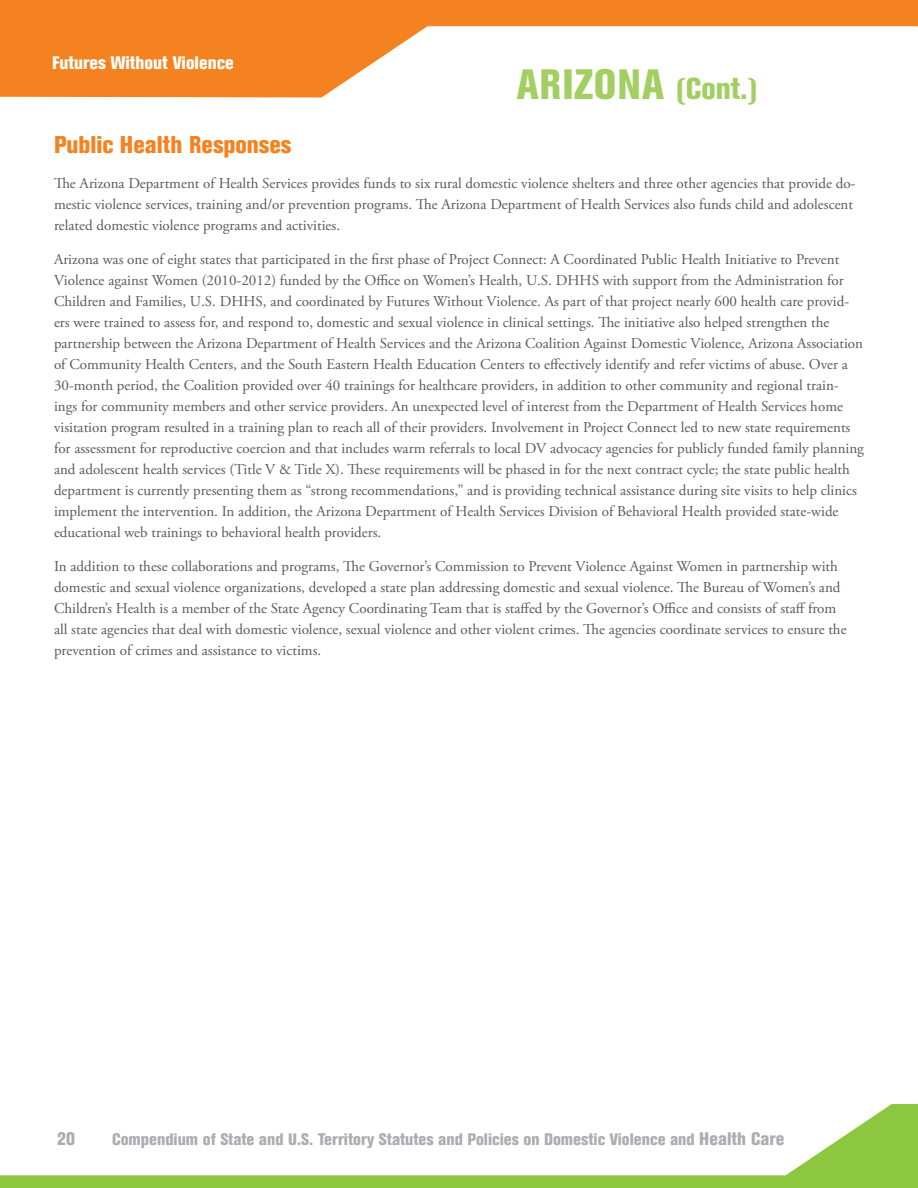
<style>
.page{position:relative;width:918px;height:1188px;background:#fff}
.page>*{position:absolute;margin:0;border:0;box-sizing:border-box;transform-origin:0 0}
.t1{font:800 condensed 42px "Akzidenz Grotesk BE";letter-spacing:.02em;color:#a3cf62}
.t2{font:800 condensed 24px "Akzidenz Grotesk BE";color:#f58220}
.t3{font:800 condensed 18px "Akzidenz Grotesk BE";color:#fff}
.t4{font:800 condensed 18px "Akzidenz Grotesk BE";color:#abadb0}
.t5{font:800 condensed 16.5px "Akzidenz Grotesk BE";color:#abadb0}
.t6{font:15px/21px "Adobe Garamond Pro";color:#58595b}
.s1{font-size:30px}
.s2{font-size:18px}
</style>
<div class="page">
<svg style="left:0;top:0;width:918px;height:98px;fill:#f58220"></svg>
<svg style="left:0;top:1104px;width:917px;height:84px"></svg>
<hr style="left:917px;top:1104px;width:1px;height:84px;background:#8dc63f">
<p class="t3" style="left:52px;top:53px;width:183px">Futures Without Violence</p>
<h1 class="t1" style="left:517px;top:60px;width:243px">ARIZONA <span class="s1">(Cont.)</span></h1>
<h2 class="t2" style="left:54px;top:131px;width:239px">Public Health Responses</h2>
<p class="t6" style="left:54px;top:173px;width:803px">The Arizona Department of Health Services provides funds to six rural domestic violence shelters and three other agencies that provide do&shy;mestic violence services, training and/or prevention programs. The Arizona Department of Health Services also funds child and adolescent related domestic violence programs and activities.</p>
<p class="t6" style="left:54px;top:249px;width:812px">Arizona was one of eight states that participated in the first phase of Project Connect: A Coordinated Public Health Initiative to Prevent Violence against Women (2010-2012) funded by the Office on Women’s Health, U.S. DHHS with support from the Administration for Children and Families, U.S. DHHS, and coordinated by Futures Without Violence. As part of that project nearly 600 health care provid&shy;ers were trained to assess for, and respond to, domestic and sexual violence in clinical settings. The initiative also helped strengthen the partnership between the Arizona Department of Health Services and the Arizona Coalition Against Domestic Violence, Arizona Association of Community Health Centers, and the South Eastern Health Education Centers to effectively identify and refer victims of abuse. Over a 30-month period, the Coalition provided over 40 trainings for healthcare providers, in addition to other community and regional train&shy;ings for community members and other service providers. An unexpected level of interest from the Department of Health Services home visitation program resulted in a training plan to reach all of their providers. Involvement in Project Connect led to new state requirements for assessment for reproductive coercion and that includes warm referrals to local DV advocacy agencies for publicly funded family planning and adolescent health services (Title V &amp; Title X). These requirements will be phased in for the next contract cycle; the state public health department is currently presenting them as “strong recommendations,” and is providing technical assistance during site visits to help clinics implement the intervention. In addition, the Arizona Department of Health Services Division of Behavioral Health provided state-wide educational web trainings to behavioral health providers.</p>
<p class="t6" style="left:54px;top:557px;width:794px">In addition to these collaborations and programs, The Governor’s Commission to Prevent Violence Against Women in partnership with domestic and sexual violence organizations, developed a state plan addressing domestic and sexual violence. The Bureau of Women’s and Children’s Health is a member of the State Agency Coordinating Team that is staffed by the Governor’s Office and consists of staff from all state agencies that deal with domestic violence, sexual violence and other violent crimes. The agencies coordinate services to ensure the prevention of crimes and assistance to victims.</p>
<p class="t4" style="left:57px;top:1128px;width:19px">20</p>
<p class="t5" style="left:112px;top:1129px;width:674px">Compendium of State and U.S. Territory Statutes and Policies on Domestic Violence and <span class="s2">Health Care</span></p>
</div>
